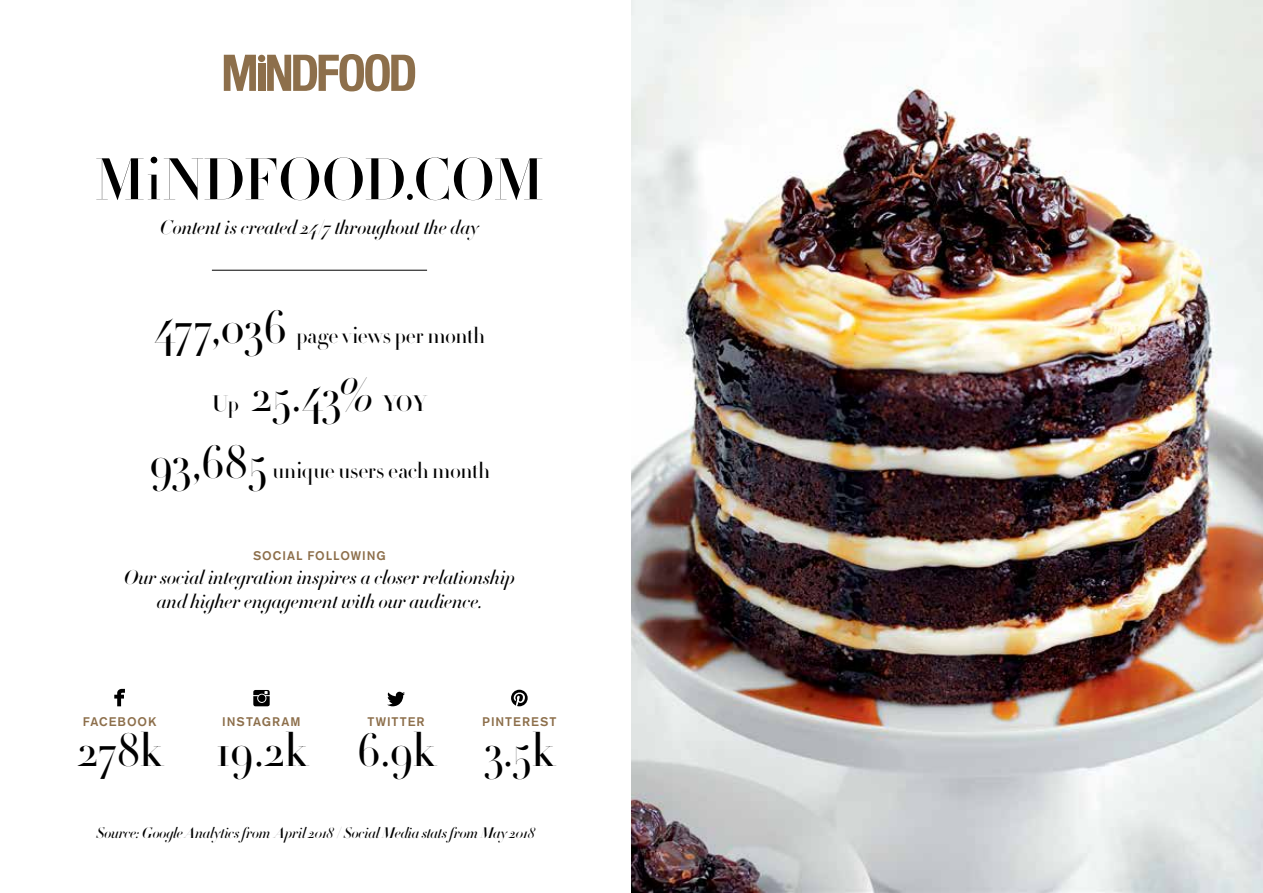
<style>
.page{position:relative;width:1263px;height:893px;background:#fff}
.page>*{position:absolute;margin:0;border:0;box-sizing:border-box;transform-origin:0 0}
.t1{font:500 57.6px "HTF Didot M96";letter-spacing:-.025em;color:#000}
.t2{font:500 46.5px "HTF Didot M96";letter-spacing:-.005em;color:#000}
.t3{font:500 22.05px "HTF Didot M96";letter-spacing:-.005em;color:#000}
.t4{font:italic 500 19.5px/24px "HTF Didot M96";color:#000;text-align:center}
.t5{font:italic 500 15px "HTF Didot M96";letter-spacing:-.015em;color:#000}
.t6{font:500 12.45px "Akzidenz Grotesk Pro";letter-spacing:.075em;color:#8d6f4b}
.s1{font-size:46.5px}
.s2{font-size:22.05px}
</style>
<div class="page">
<img style="left:631px;top:0;width:632px;height:893px">
<svg style="left:224px;top:55px;width:32px;height:36px"></svg>
<div style="left:258px;top:63px;width:7px;height:28px;background:#8d6f4b"></div>
<svg style="left:267px;top:54px;width:148px;height:37px"></svg>
<div style="left:258px;top:55px;width:7px;height:7px;background:#8d6f4b;border-radius:50%"></div>
<svg style="left:114px;top:689px;width:11px;height:17px"></svg>
<svg style="left:253px;top:690px;width:17px;height:16px"></svg>
<div style="left:258px;top:695px;width:7px;height:7px;background:#000;border-radius:50%"></div>
<svg style="left:511px;top:690px;width:17px;height:16px"></svg>
<svg style="left:387px;top:692px;width:18px;height:14px"></svg>
<hr style="left:212px;top:270px;width:215px;height:1px;background:#000">
<h1 class="t1" style="left:94px;top:138px;width:452px">MiNDFOOD.COM</h1>
<p class="t4" style="left:160px;top:214px;width:320px">Content is created 24/7 throughout the day</p>
<p class="t3" style="left:154px;top:320px;width:332px"><span class="s1">477,036</span> page views per month</p>
<h2 class="t2" style="left:212px;top:361px;width:216px"><span class="s2">Up</span> 25.43% <span class="s2">YOY</span></h2>
<p class="t3" style="left:149px;top:455px;width:342px"><span class="s1">93,685</span> unique users each month</p>
<p class="t6" style="left:253px;top:548px;width:134px">SOCIAL FOLLOWING</p>
<p class="t4" style="left:124px;top:565px;width:392px">Our social integration inspires a closer relationship and higher engagement with our audience.</p>
<p class="t6" style="left:83px;top:713px;width:75px">FACEBOOK</p>
<h2 class="t2" style="left:77px;top:717px;width:87px">278k</h2>
<p class="t6" style="left:222px;top:713px;width:80px">INSTAGRAM</p>
<h2 class="t2" style="left:216px;top:717px;width:93px">19.2k</h2>
<p class="t6" style="left:367px;top:713px;width:59px">TWITTER</p>
<h2 class="t2" style="left:357px;top:717px;width:80px">6.9k</h2>
<p class="t6" style="left:482px;top:713px;width:76px">PINTEREST</p>
<h2 class="t2" style="left:484px;top:717px;width:71px">3.5k</h2>
<p class="t5" style="left:96px;top:821px;width:440px">Source: Google Analytics from April 2018 / Social Media stats from May 2018</p>
</div>
